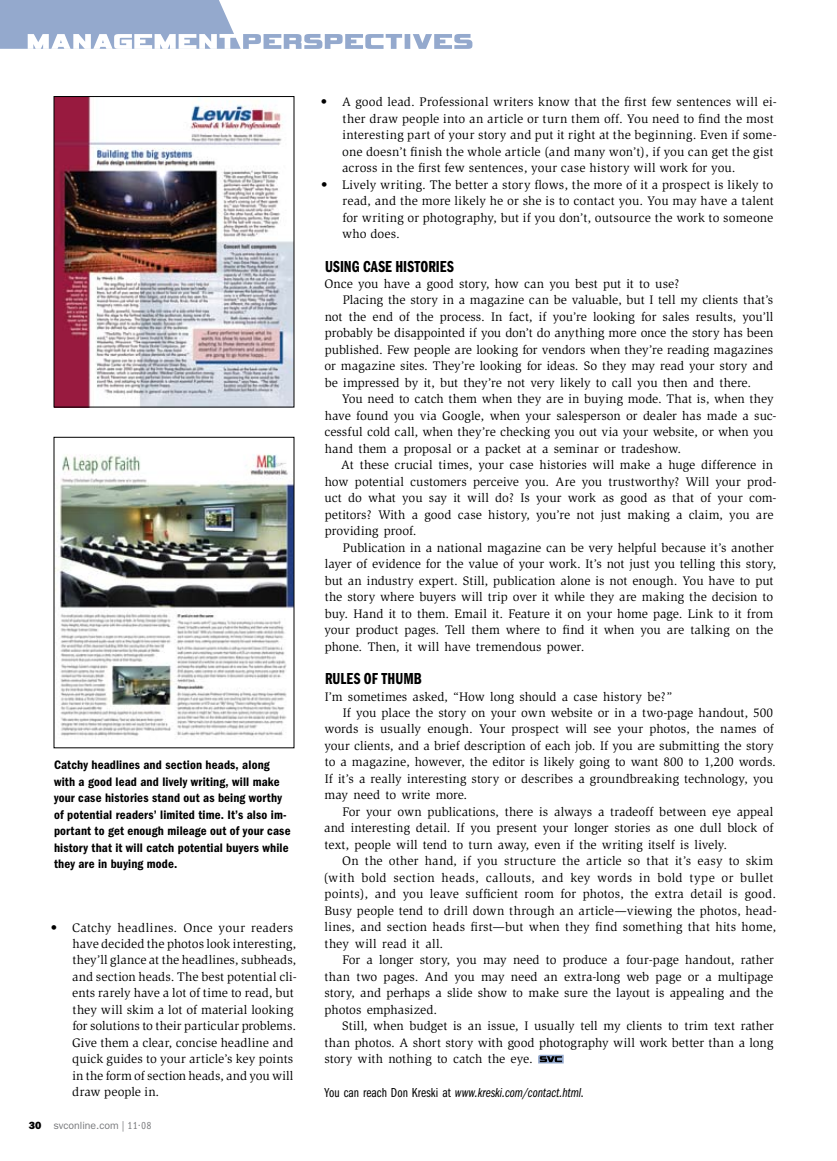
<style>
.page{position:relative;width:837px;height:1161px;background:#fff}
.page>*{position:absolute;margin:0;border:0;box-sizing:border-box;transform-origin:0 0}
.t1{font:16.5px "Franklin Gothic Demi Cmpr";letter-spacing:.005em;color:#000}
.t2{font:13.5px "Franklin Gothic Book Cmpr Ital";color:#000}
.t3{font:12.75px/16.5px "Slimbach";color:#000}
.t4{font:600 condensed 12.75px/16.5px "Franklin Gothic";letter-spacing:.01em;color:#000}
.t5{font:12.75px "Slimbach";letter-spacing:.025em;color:#000}
.t6{font:10.5px "Franklin Gothic";color:#77787b}
.s1{font-weight:800;color:#000}
.s2{font-family:"Franklin Gothic Book Cmpr"}
</style>
<div class="page">
<svg style="left:0;top:0;width:472px;height:49px"></svg>
<svg style="left:538px;top:1055px;width:26px;height:8px"></svg>
<img style="left:56px;top:98px;width:236px;height:307px">
<img style="left:57px;top:454px;width:235px;height:284px">
<p class="t4" style="left:54px;top:757px;width:238px">Catchy headlines and section heads, along with a good lead and lively writing, will make your case histories stand out as being worthy of potential readers’ limited time. It’s also im&shy;portant to get enough mileage out of your case history that it will catch potential buyers while they are in buying mode.</p>
<p class="t3" style="left:72px;top:919px;width:226px;text-indent:-21px">• Catchy headlines. Once your readers have decided the photos look interesting, they’ll glance at the headlines, subheads, and section heads. The best potential cli&shy;ents rarely have a lot of time to read, but they will skim a lot of material looking for solutions to their particular problems.<br>Give them a clear, concise headline and quick guides to your article’s key points in the form of section heads, and you will draw people in.</p>
<p class="t6" style="left:29px;top:1119px;width:124px"><span class="s1">30</span> svconline.com | <span class="s2">11• 08</span></p>
<p class="t3" style="left:342px;top:94px;width:436px;text-indent:-21px">• A good lead. Professional writers know that the first few sentences will ei&shy;ther draw people into an article or turn them off. You need to find the most interesting part of your story and put it right at the beginning. Even if some&shy;one doesn’t finish the whole article (and many won’t), if you can get the gist across in the first few sentences, your case history will work for you.</p>
<p class="t3" style="left:342px;top:177px;width:433px;text-align:justify;text-indent:-21px">• Lively writing. The better a story flows, the more of it a prospect is likely to read, and the more likely he or she is to contact you. You may have a talent for writing or photography, but if you don’t, outsource the work to someone who does.</p>
<p class="t1" style="left:325px;top:257px;width:130px">USING CASE HISTORIES</p>
<p class="t3" style="left:325px;top:276px;width:356px">Once you have a good story, how can you best put it to use?</p>
<p class="t3" style="left:343px;top:292px;width:432px">Placing the story in a magazine can be valuable, but I tell my clients that’s</p>
<p class="t3" style="left:325px;top:309px;width:450px">not the end of the process. In fact, if you’re looking for sales results, you’ll</p>
<p class="t3" style="left:325px;top:325px;width:450px">probably be disappointed if you don’t do anything more once the story has been</p>
<p class="t3" style="left:325px;top:342px;width:450px">published. Few people are looking for vendors when they’re reading magazines</p>
<p class="t3" style="left:325px;top:358px;width:450px">or magazine sites. They’re looking for ideas. So they may read your story and</p>
<p class="t3" style="left:325px;top:375px;width:428px">be impressed by it, but they’re not very likely to call you then and there.</p>
<p class="t3" style="left:342px;top:391px;width:434px">You need to catch them when they are in buying mode. That is, when they</p>
<p class="t3" style="left:325px;top:408px;width:453px">have found you via Google, when your salesperson or dealer has made a suc-</p>
<p class="t3" style="left:325px;top:424px;width:450px">cessful cold call, when they’re checking you out via your website, or when you</p>
<p class="t3" style="left:325px;top:441px;width:358px">hand them a proposal or a packet at a seminar or tradeshow.</p>
<p class="t3" style="left:341px;top:457px;width:434px">At these crucial times, your case histories will make a huge difference in</p>
<p class="t3" style="left:325px;top:474px;width:453px">how potential customers perceive you. Are you trustworthy? Will your prod-</p>
<p class="t3" style="left:325px;top:490px;width:454px">uct do what you say it will do? Is your work as good as that of your com-</p>
<p class="t3" style="left:325px;top:507px;width:450px">petitors? With a good case history, you’re not just making a claim, you are</p>
<p class="t3" style="left:325px;top:523px;width:93px">providing proof.</p>
<p class="t3" style="left:343px;top:540px;width:433px">Publication in a national magazine can be very helpful because it’s another</p>
<p class="t3" style="left:325px;top:556px;width:453px">layer of evidence for the value of your work. It’s not just you telling this story,</p>
<p class="t3" style="left:325px;top:573px;width:450px">but an industry expert. Still, publication alone is not enough. You have to put</p>
<p class="t3" style="left:325px;top:589px;width:450px">the story where buyers will trip over it while they are making the decision to</p>
<p class="t3" style="left:325px;top:606px;width:450px">buy. Hand it to them. Email it. Feature it on your home page. Link to it from</p>
<p class="t3" style="left:324px;top:622px;width:450px">your product pages. Tell them where to find it when you are talking on the</p>
<p class="t3" style="left:325px;top:639px;width:261px">phone. Then, it will have tremendous power.</p>
<p class="t1" style="left:325px;top:669px;width:98px">RULES OF THUMB</p>
<p class="t3" style="left:325px;top:688px;width:349px">I’m sometimes asked, “How long should a case history be?”</p>
<p class="t3" style="left:343px;top:705px;width:432px">If you place the story on your own website or in a two-page handout, 500</p>
<p class="t3" style="left:324px;top:721px;width:451px">words is usually enough. Your prospect will see your photos, the names of</p>
<p class="t3" style="left:324px;top:738px;width:451px">your clients, and a brief description of each job. If you are submitting the story</p>
<p class="t3" style="left:325px;top:754px;width:453px">to a magazine, however, the editor is likely going to want 800 to 1,200 words.</p>
<p class="t3" style="left:325px;top:771px;width:450px">If it’s a really interesting story or describes a groundbreaking technology, you</p>
<p class="t3" style="left:324px;top:787px;width:144px">may need to write more.</p>
<p class="t3" style="left:342px;top:804px;width:432px">For your own publications, there is always a tradeoff between eye appeal</p>
<p class="t3" style="left:324px;top:820px;width:451px">and interesting detail. If you present your longer stories as one dull block of</p>
<p class="t3" style="left:325px;top:837px;width:404px">text, people will tend to turn away, even if the writing itself is lively.</p>
<p class="t3" style="left:342px;top:853px;width:433px">On the other hand, if you structure the article so that it’s easy to skim</p>
<p class="t5" style="left:324px;top:870px;width:452px">(with bold section heads, callouts, and key words in bold type or bullet</p>
<p class="t3" style="left:325px;top:886px;width:453px">points), and you leave sufficient room for photos, the extra detail is good.</p>
<p class="t3" style="left:324px;top:903px;width:454px">Busy people tend to drill down through an article—viewing the photos, head-</p>
<p class="t3" style="left:325px;top:919px;width:453px">lines, and section heads first—but when they find something that hits home,</p>
<p class="t5" style="left:325px;top:936px;width:120px">they will read it all.</p>
<p class="t3" style="left:342px;top:952px;width:433px">For a longer story, you may need to produce a four-page handout, rather</p>
<p class="t3" style="left:325px;top:969px;width:450px">than two pages. And you may need an extra-long web page or a multipage</p>
<p class="t3" style="left:324px;top:985px;width:450px">story, and perhaps a slide show to make sure the layout is appealing and the</p>
<p class="t3" style="left:325px;top:1002px;width:114px">photos emphasized.</p>
<p class="t3" style="left:342px;top:1018px;width:433px">Still, when budget is an issue, I usually tell my clients to trim text rather</p>
<p class="t3" style="left:325px;top:1035px;width:450px">than photos. A short story with good photography will work better than a long</p>
<p class="t3" style="left:324px;top:1051px;width:210px">story with nothing to catch the eye.</p>
<p class="t2" style="left:325px;top:1085px;width:261px"><span class="s2">You can reach Don Kreski at</span> www.kreski.com/contact.html<span class="s2">.</span></p>
</div>
